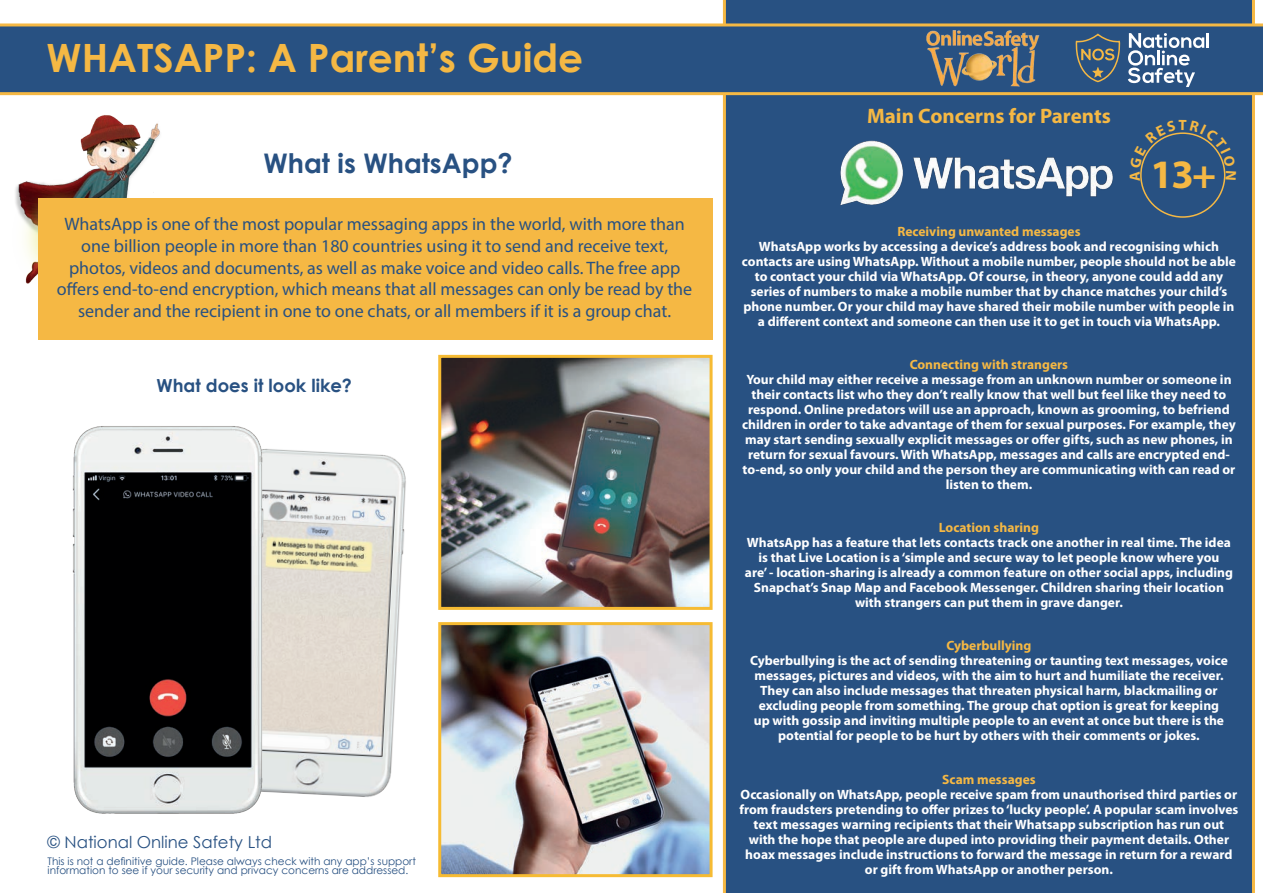
<style>
.page{position:relative;width:1263px;height:893px;background:#fff}
.page>*{position:absolute;margin:0;border:0;box-sizing:border-box;transform-origin:0 0}
.t1{font:700 40.5px "Myriad Pro";color:#f5b844}
.t2{font:700 39px "Century Gothic";color:#f5b844}
.t3{font:700 27px "Century Gothic";color:#285182}
.t4{font:700 21px "Myriad Pro";color:#f5b844}
.t5{font:18px/21.6px "Myriad Pro";color:#285182;text-align:center}
.t6{font:700 18px "Century Gothic";color:#285182}
.t7{font:16.5px "Century Gothic";color:#285182}
.t8{font:700 13.5px/15px "Myriad Pro";color:#fff;text-align:center}
.t9{font:700 13.5px "Myriad Pro";color:#f5b844}
.t10{font:10.5px/9px "Century Gothic";color:#285182}
</style>
<div class="page">
<img style="left:15px;top:115px;width:145px;height:169px">
<div style="left:38px;top:198px;width:674px;height:142px;background:#f5b844"></div>
<div style="left:723px;top:0;width:532px;height:893px;background:#285182"></div>
<svg style="left:0;top:23px;width:1263px;height:72px;background:#3c5b7c"></svg>
<hr style="left:1206px;top:33px;width:3px;height:15px;background:#fff">
<svg style="left:1128px;top:33px;width:76px;height:54px"></svg>
<svg style="left:1075px;top:33px;width:46px;height:58px;background:#4a6277"></svg>
<img style="left:923px;top:29px;width:118px;height:58px">
<img style="left:442px;top:626px;width:266px;height:247px">
<div style="left:438px;top:622px;width:274px;height:255px;border:3px solid #f6bb33"></div>
<img style="left:442px;top:359px;width:266px;height:247px">
<div style="left:438px;top:355px;width:274px;height:255px;border:3px solid #f6bb33"></div>
<img style="left:279px;top:449px;width:127px;height:348px">
<img style="left:72px;top:426px;width:207px;height:388px">
<img style="left:839px;top:140px;width:275px;height:67px">
<div style="left:1130px;top:120px;width:106px;height:61px;background:#285182"></div>
<h2 class="t2" style="left:47px;top:28px;width:538px">WHATSAPP: A Parent’s Guide</h2>
<h3 class="t3" style="left:264px;top:143px;width:250px">What is WhatsApp?</h3>
<p class="t5" style="left:57px;top:213px;width:637px">WhatsApp is one of the most popular messaging apps in the world, with more than one billion people in more than 180 countries using it to send and receive text, photos, videos and documents, as well as make voice and video calls. The free app offers end-to-end encryption, which means that all messages can only be read by the sender and the recipient in one to one chats, or all members if it is a group chat.</p>
<h3 class="t6" style="left:157px;top:372px;width:197px">What does it look like?</h3>
<p class="t7" style="left:48px;top:830px;width:226px">© National Online Safety Ltd</p>
<p class="t10" style="left:48px;top:856px;width:370px">This is not a definitive guide. Please always check with any app’s support information to see if your security and privacy concerns are addressed.</p>
<h3 class="t4" style="left:867px;top:104px;width:245px">Main Concerns for Parents</h3>
<h1 class="t1" style="left:1150px;top:151px;width:67px">13+</h1>
<p class="t9" style="left:897px;top:224px;width:185px">Receiving unwanted messages</p>
<p class="t8" style="left:742px;top:239px;width:495px">WhatsApp works by accessing a device’s address book and recognising which contacts are using WhatsApp. Without a mobile number, people should not be able to contact your child via WhatsApp. Of course, in theory, anyone could add any series of numbers to make a mobile number that by chance matches your child’s phone number. Or your child may have shared their mobile number with people in a different context and someone can then use it to get in touch via WhatsApp.</p>
<p class="t9" style="left:910px;top:357px;width:160px">Connecting with strangers</p>
<p class="t8" style="left:742px;top:372px;width:495px">Your child may either receive a message from an unknown number or someone in their contacts list who they don’t really know that well but feel like they need to respond. Online predators will use an approach, known as grooming, to befriend children in order to take advantage of them for sexual purposes. For example, they may start sending sexually explicit messages or offer gifts, such as new phones, in return for sexual favours. With WhatsApp, messages and calls are encrypted end&shy;to-end, so only your child and the person they are communicating with can read or listen to them.</p>
<p class="t9" style="left:939px;top:520px;width:102px">Location sharing</p>
<p class="t8" style="left:745px;top:535px;width:489px">WhatsApp has a feature that lets contacts track one another in real time. The idea is that Live Location is a ‘simple and secure way to let people know where you<br>are’ - location-sharing is already a common feature on other social apps, including Snapchat’s Snap Map and Facebook Messenger. Children sharing their location with strangers can put them in grave danger.</p>
<p class="t9" style="left:946px;top:638px;width:86px">Cyberbullying</p>
<p class="t8" style="left:750px;top:653px;width:479px">Cyberbullying is the act of sending threatening or taunting text messages, voice messages, pictures and videos, with the aim to hurt and humiliate the receiver.<br>They can also include messages that threaten physical harm, blackmailing or excluding people from something. The group chat option is great for keeping up with gossip and inviting multiple people to an event at once but there is the potential for people to be hurt by others with their comments or jokes.</p>
<p class="t9" style="left:942px;top:771px;width:95px">Scam messages</p>
<p class="t8" style="left:739px;top:787px;width:500px">Occasionally on WhatsApp, people receive spam from unauthorised third parties or from fraudsters pretending to offer prizes to ‘lucky people’. A popular scam involves text messages warning recipients that their Whatsapp subscription has run out with the hope that people are duped into providing their payment details. Other hoax messages include instructions to forward the message in return for a reward or gift from WhatsApp or another person.</p>
</div>
